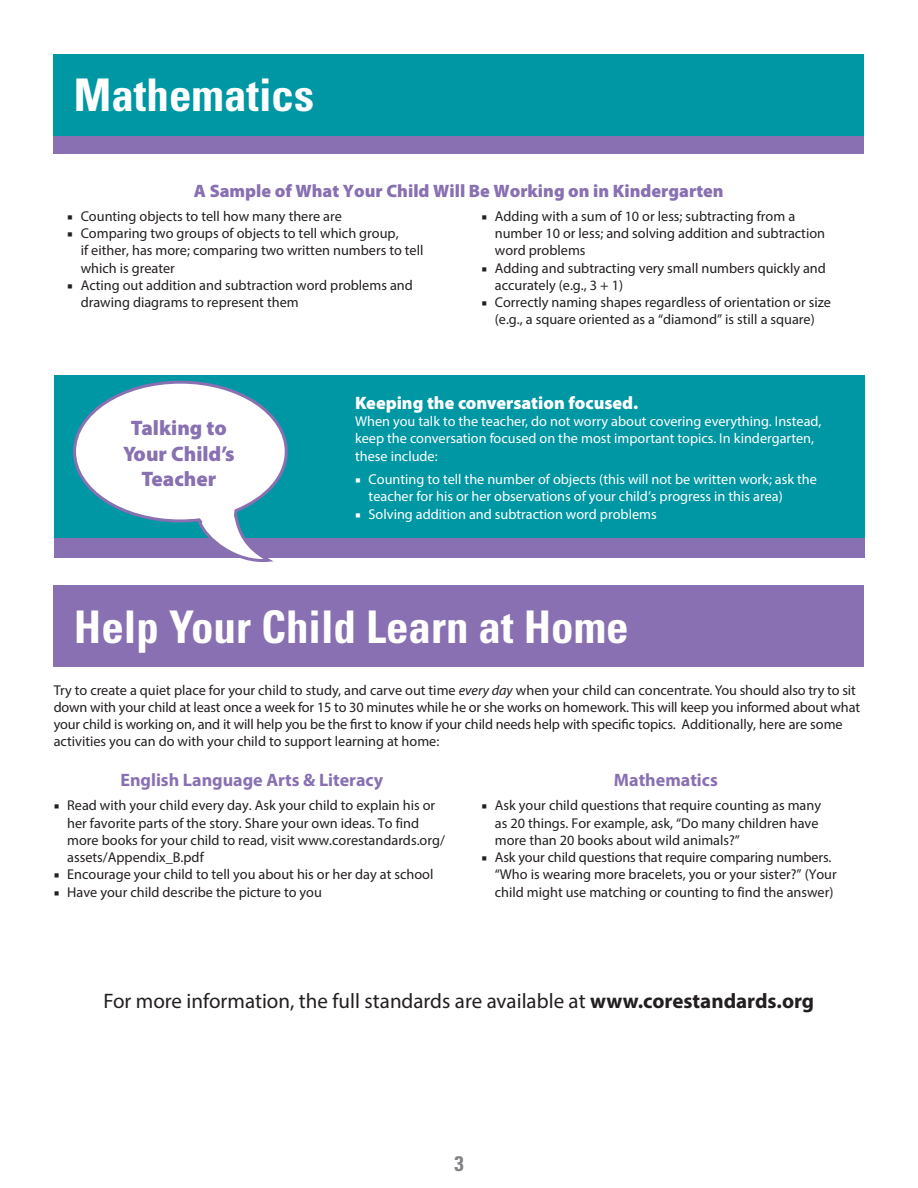
<style>
.page{position:relative;width:918px;height:1188px;background:#fff}
.page>*{position:absolute;margin:0;border:0;box-sizing:border-box;transform-origin:0 0}
.t1{font:700 condensed 45px "Univers LT Std";color:#fff}
.t2{font:21px "Myriad Pro";color:#231f20}
.t3{font:900 21px/25.2px "Myriad Pro";color:#8870b2;text-align:center}
.t4{font:700 condensed 21px "Univers LT Std";color:#808285}
.t5{font:900 18px "Myriad Pro";color:#8870b2}
.t6{font:700 18px "Myriad Pro";color:#8870b2}
.t7{font:900 18px "Myriad Pro";color:#fff}
.t8{font:14.25px/17.2px "Myriad Pro";color:#231f20}
.t9{font:14.25px/17.2px "Myriad Pro";color:#fff}
.s1{font-family:"Minion Pro"}
.s2{font-style:italic}
.s3{font-weight:700}
</style>
<div class="page">
<div style="left:54px;top:503px;width:811px;height:54px;background:#8870b2"></div>
<div style="left:54px;top:375px;width:811px;height:162px;background:#0097a4"></div>
<div style="left:54px;top:99px;width:810px;height:54px;background:#8870b2"></div>
<div style="left:54px;top:54px;width:810px;height:81px;background:#0097a4"></div>
<svg style="left:72px;top:380px;width:217px;height:182px"></svg>
<div style="left:54px;top:586px;width:810px;height:81px;background:#8870b2"></div>
<p class="t1" style="left:74px;top:67px;width:242px">Mathematics</p>
<p class="t5" style="left:194px;top:178px;width:531px">A Sample of What Your Child Will Be Working on in Kindergarten</p>
<p class="t8" style="left:67px;top:207px;width:276px"><span class="s1">■</span> Counting objects to tell how many there are</p>
<p class="t8" style="left:81px;top:224px;width:344px;text-indent:-13px"><span class="s1">■</span> Comparing two groups of objects to tell which group,<br>if either, has more; comparing two written numbers to tell which is greater</p>
<p class="t8" style="left:81px;top:276px;width:334px;text-indent:-13px"><span class="s1">■</span> Acting out addition and subtraction word problems and drawing diagrams to represent them</p>
<p class="t8" style="left:495px;top:207px;width:332px;text-indent:-13px"><span class="s1">■</span> Adding with a sum of 10 or less; subtracting from a number 10 or less; and solving addition and subtraction word problems</p>
<p class="t8" style="left:495px;top:259px;width:333px;text-indent:-13px"><span class="s1">■</span> Adding and subtracting very small numbers quickly and accurately (e.g., 3 + 1)</p>
<p class="t8" style="left:481px;top:293px;width:351px;text-align:center"><span class="s1">■</span> Correctly naming shapes regardless of orientation or size (e.g., a square oriented as a “diamond” is still a square)</p>
<p class="t3" style="left:123px;top:415px;width:113px">Talking to<br>Your Child’s<br>Teacher</p>
<p class="t7" style="left:355px;top:391px;width:285px">Keeping the conversation focused.</p>
<p class="t9" style="left:355px;top:413px;width:468px">When you talk to the teacher, do not worry about covering everything. Instead, keep the conversation focused on the most important topics. In kindergarten, these include:</p>
<p class="t9" style="left:369px;top:470px;width:450px;text-indent:-13px"><span class="s1">■</span> Counting to tell the number of objects (this will not be written work; ask the teacher for his or her observations of your child’s progress in this area)</p>
<p class="t9" style="left:355px;top:505px;width:303px"><span class="s1">■</span> Solving addition and subtraction word problems</p>
<p class="t1" style="left:74px;top:599px;width:556px">Help Your Child Learn at Home</p>
<p class="t8" style="left:54px;top:681px;width:808px">Try to create a quiet place for your child to study, and carve out time <span class="s2">every day</span> when your child can concentrate. You should also try to sit down with your child at least once a week for 15 to 30 minutes while he or she works on homework. This will keep you informed about what your child is working on, and it will help you be the first to know if your child needs help with specific topics. Additionally, here are some activities you can do with your child to support learning at home:</p>
<p class="t6" style="left:120px;top:769px;width:264px">English Language Arts &amp; Literacy</p>
<p class="t8" style="left:67px;top:797px;width:379px;text-indent:-13px"><span class="s1">■</span> Read with your child every day. Ask your child to explain his or her favorite parts of the story. Share your own ideas. To find more books for your child to read, visit www.corestandards.org/ assets/Appendix_B.pdf</p>
<p class="t8" style="left:54px;top:866px;width:381px"><span class="s1">■</span> Encourage your child to tell you about his or her day at school</p>
<p class="t8" style="left:54px;top:883px;width:270px"><span class="s1">■</span> Have your child describe the picture to you</p>
<p class="t6" style="left:614px;top:769px;width:105px">Mathematics</p>
<p class="t8" style="left:495px;top:797px;width:328px;text-indent:-13px"><span class="s1">■</span> Ask your child questions that require counting as many as 20 things. For example, ask, “Do many children have more than 20 books about wild animals?”</p>
<p class="t8" style="left:495px;top:849px;width:343px;text-indent:-13px"><span class="s1">■</span> Ask your child questions that require comparing numbers. “Who is wearing more bracelets, you or your sister?” (Your child might use matching or counting to find the answer)</p>
<p class="t2" style="left:103px;top:988px;width:712px">For more information, the full standards are available at <span class="s3">www.corestandards.org</span></p>
<h2 class="t4" style="left:454px;top:1150px;width:11px">3</h2>
</div>
